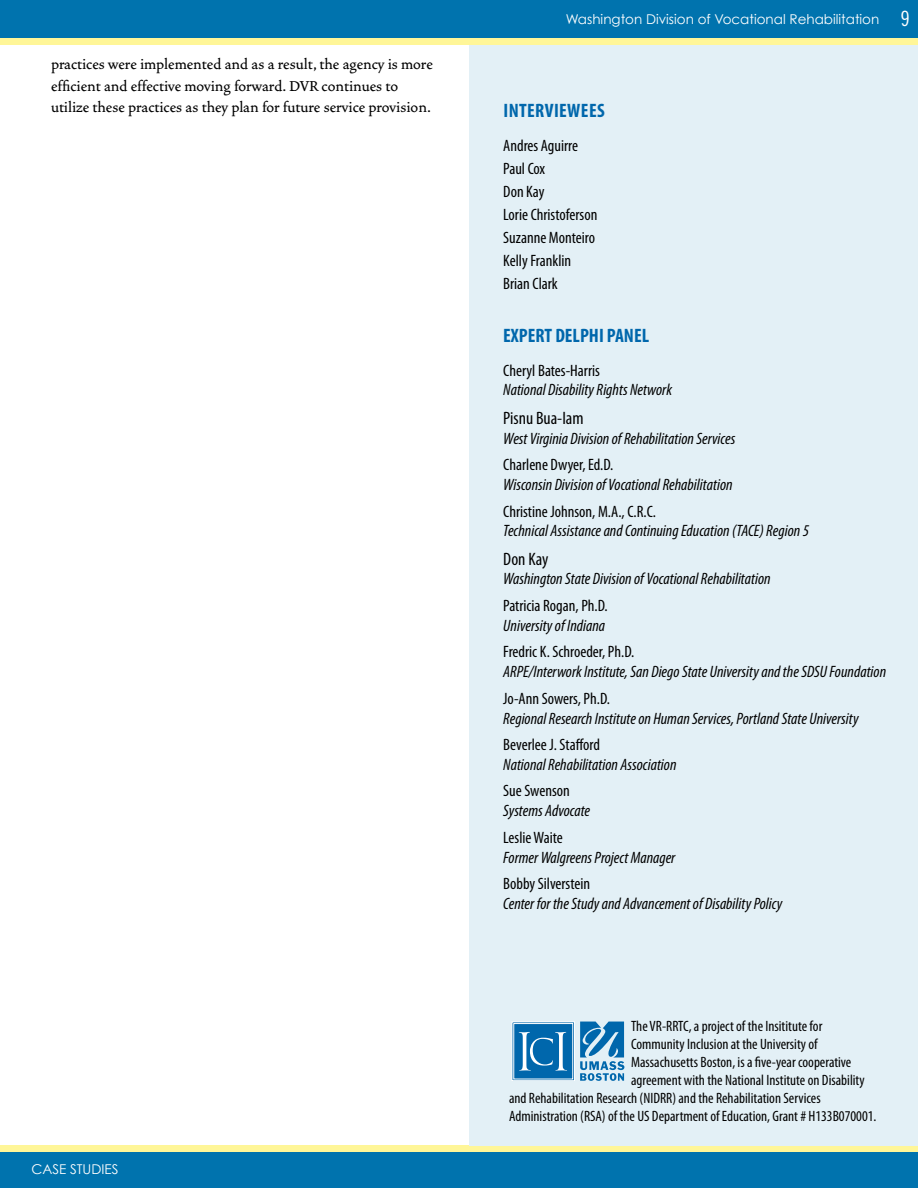
<style>
.page{position:relative;width:918px;height:1188px;background:#fff}
.page>*{position:absolute;margin:0;border:0;box-sizing:border-box;transform-origin:0 0}
.t1{font:700 condensed 19.5px "Myriad Pro";color:#0067ac}
.t2{font:500 18px/21.6px "Vendetta";color:#000}
.t3{font:condensed 18px "Myriad Pro";color:#000}
.t4{font:italic condensed 16.5px "Myriad Pro";color:#000}
.t5{font:condensed 16.5px/23.1px "Myriad Pro";color:#000}
.t6{font:condensed 15px "Myriad Pro";color:#000}
.t7{font:13.5px "Century Gothic";color:#fff}
.s1{font-family:"Trade Gothic Cond Eighteen";font-size:21px}
</style>
<div class="page">
<div style="left:0;top:1146px;width:918px;height:12px;background:#fff698"></div>
<div style="left:0;top:33px;width:918px;height:12px;background:#fff698"></div>
<div style="left:0;top:0;width:918px;height:38px;background:#0073ae"></div>
<div style="left:0;top:1152px;width:918px;height:36px;background:#0073ae"></div>
<div style="left:470px;top:45px;width:448px;height:1101px;background:#e3f0f6"></div>
<svg style="left:580px;top:1022px;width:44px;height:59px"></svg>
<div style="left:512px;top:1022px;width:63px;height:59px;border:1px solid #fff"></div>
<div style="left:514px;top:1023px;width:59px;height:56px;background:#0067ac"></div>
<svg style="left:519px;top:1032px;width:48px;height:39px"></svg>
<p class="t2" style="left:51px;top:53px;width:383px">practices were implemented and as a result, the agency is more efficient and effective moving forward. DVR continues to utilize these practices as they plan for future service provision.</p>
<p class="t7" style="left:31px;top:1161px;width:89px">CASE STUDIES</p>
<p class="t7" style="left:566px;top:11px;width:346px">Washington Division of Vocational Rehabilitation <span class="s1">9</span></p>
<p class="t1" style="left:503px;top:100px;width:86px">INTERVIEWEES</p>
<p class="t5" style="left:503px;top:134px;width:96px">Andres Aguirre<br>Paul Cox<br>Don Kay<br>Lorie Christoferson<br>Suzanne Monteiro<br>Kelly Franklin<br>Brian Clark</p>
<p class="t1" style="left:503px;top:325px;width:147px">EXPERT DELPHI PANEL</p>
<p class="t5" style="left:503px;top:359px;width:98px">Cheryl Bates-Harris</p>
<p class="t4" style="left:503px;top:381px;width:170px">National Disability Rights Network</p>
<p class="t3" style="left:503px;top:408px;width:82px">Pisnu Bua-Iam</p>
<p class="t4" style="left:503px;top:429px;width:234px">West Virginia Division of Rehabilitation Services</p>
<p class="t5" style="left:503px;top:454px;width:112px">Charlene Dwyer, Ed.D.</p>
<p class="t4" style="left:503px;top:476px;width:231px">Wisconsin Division of Vocational Rehabilitation</p>
<p class="t5" style="left:503px;top:500px;width:154px">Christine Johnson, M.A., C.R.C.</p>
<p class="t4" style="left:503px;top:522px;width:307px">Technical Assistance and Continuing Education (TACE) Region 5</p>
<p class="t3" style="left:503px;top:549px;width:47px">Don Kay</p>
<p class="t4" style="left:503px;top:570px;width:269px">Washington State Division of Vocational Rehabilitation</p>
<p class="t5" style="left:503px;top:594px;width:106px">Patricia Rogan, Ph.D.</p>
<p class="t4" style="left:503px;top:617px;width:103px">University of Indiana</p>
<p class="t5" style="left:503px;top:641px;width:133px">Fredric K. Schroeder, Ph.D.</p>
<p class="t4" style="left:503px;top:663px;width:384px">ARPE/Interwork Institute, San Diego State University and the SDSU Foundation</p>
<p class="t5" style="left:503px;top:687px;width:108px">Jo-Ann Sowers, Ph.D.</p>
<p class="t4" style="left:503px;top:709px;width:357px">Regional Research Institute on Human Services, Portland State University</p>
<p class="t5" style="left:503px;top:733px;width:98px">Beverlee J. Stafford</p>
<p class="t4" style="left:503px;top:756px;width:175px">National Rehabilitation Association</p>
<p class="t5" style="left:503px;top:780px;width:68px">Sue Swenson</p>
<p class="t4" style="left:503px;top:802px;width:88px">Systems Advocate</p>
<p class="t5" style="left:503px;top:826px;width:61px">Leslie Waite</p>
<p class="t4" style="left:503px;top:848px;width:174px">Former Walgreens Project Manager</p>
<p class="t5" style="left:503px;top:872px;width:88px">Bobby Silverstein</p>
<p class="t4" style="left:503px;top:895px;width:281px">Center for the Study and Advancement of Disability Policy</p>
<p class="t6" style="left:631px;top:1018px;width:193px">The VR-RRTC, a project of the Insititute for</p>
<p class="t6" style="left:631px;top:1036px;width:188px">Community Inclusion at the University of</p>
<p class="t6" style="left:631px;top:1054px;width:222px">Massachusetts Boston, is a five-year cooperative</p>
<p class="t6" style="left:631px;top:1072px;width:235px">agreement with the National Institute on Disability</p>
<p class="t6" style="left:509px;top:1090px;width:313px">and Rehabilitation Research (NIDRR) and the Rehabilitation Services</p>
<p class="t6" style="left:509px;top:1108px;width:369px">Administration (RSA) of the US Department of Education, Grant # H133B070001.</p>
</div>
